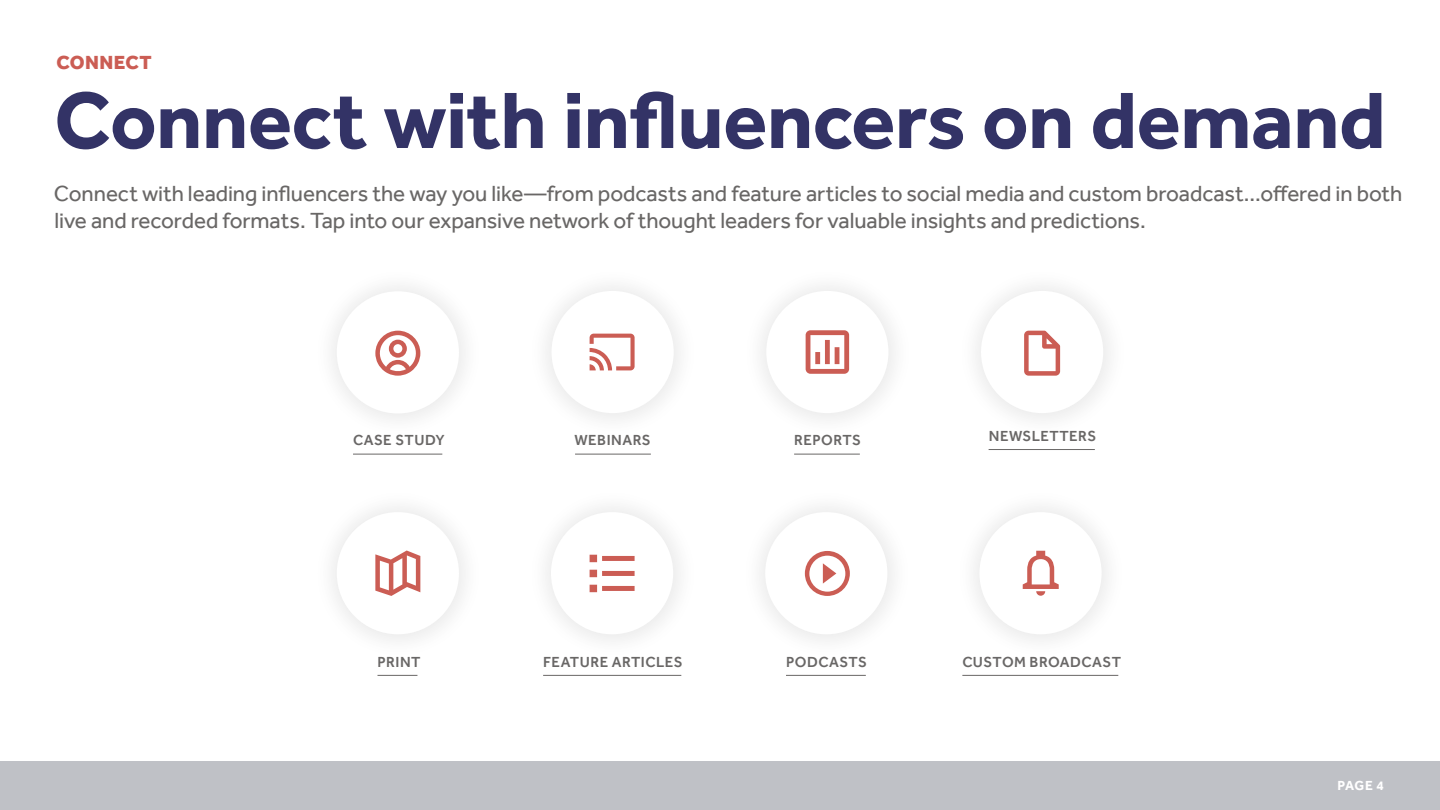
<style>
.page{position:relative;width:1440px;height:810px;background:#fff}
.page>*{position:absolute;margin:0;border:0;box-sizing:border-box;transform-origin:0 0}
.H1_Effra{font:700 82.5px "Effra";letter-spacing:-.005em;color:#336}
.H2_Effra{font:22.5px/27px "Effra";letter-spacing:-.005em;color:#696766}
.H0_Effra{font:800 19.5px "Effra";letter-spacing:.025em;color:#cb5d54}
.H4_Effra{font:500 15px "Effra";letter-spacing:.03em;color:#696766}
.t1{font:700 13.5px "Effra";color:#fff}
</style>
<div class="page">
<div style="left:0;top:762px;width:1440px;height:48px;background:#bfc1c6"></div>
<svg style="left:806px;top:330px;width:43px;height:44px"></svg>
<svg style="left:1024px;top:331px;width:36px;height:45px"></svg>
<svg style="left:1023px;top:551px;width:36px;height:45px"></svg>
<svg style="left:375px;top:551px;width:45px;height:45px"></svg>
<svg style="left:590px;top:334px;width:45px;height:36px"></svg>
<svg style="left:805px;top:551px;width:45px;height:45px"></svg>
<svg style="left:375px;top:331px;width:45px;height:45px"></svg>
<svg style="left:590px;top:555px;width:45px;height:37px"></svg>
<hr style="left:786px;top:675px;width:80px;height:1px;background:#696766">
<hr style="left:543px;top:675px;width:138px;height:1px;background:#696766">
<hr style="left:962px;top:675px;width:156px;height:1px;background:#696766">
<hr style="left:989px;top:449px;width:106px;height:1px;background:#696766">
<hr style="left:378px;top:675px;width:39px;height:1px;background:#696766">
<hr style="left:575px;top:454px;width:76px;height:1px;background:#696766">
<hr style="left:794px;top:454px;width:66px;height:1px;background:#696766">
<hr style="left:353px;top:454px;width:89px;height:1px;background:#696766">
<p class="H0_Effra" style="left:56px;top:51px;width:97px">CONNECT</p>
<p class="H1_Effra" style="left:54px;top:71px;width:1333px">Connect with influencers on demand</p>
<p class="H2_Effra" style="left:54px;top:180px;width:1350px">Connect with leading influencers the way you like—from podcasts and feature articles to social media and custom broadcast...offered in both live and recorded formats. Tap into our expansive network of thought leaders for valuable insights and predictions.</p>
<p class="H4_Effra" style="left:353px;top:431px;width:93px">CASE STUDY</p>
<p class="H4_Effra" style="left:574px;top:431px;width:78px">WEBINARS</p>
<p class="H4_Effra" style="left:794px;top:431px;width:68px">REPORTS</p>
<p class="H4_Effra" style="left:989px;top:427px;width:109px">NEWSLETTERS</p>
<p class="H4_Effra" style="left:378px;top:653px;width:44px">PRINT</p>
<p class="H4_Effra" style="left:543px;top:653px;width:141px">FEATURE ARTICLES</p>
<p class="H4_Effra" style="left:786px;top:653px;width:83px">PODCASTS</p>
<p class="H4_Effra" style="left:962px;top:653px;width:160px">CUSTOM BROADCAST</p>
<p class="t1" style="left:1338px;top:778px;width:48px">PAGE 4</p>
</div>
